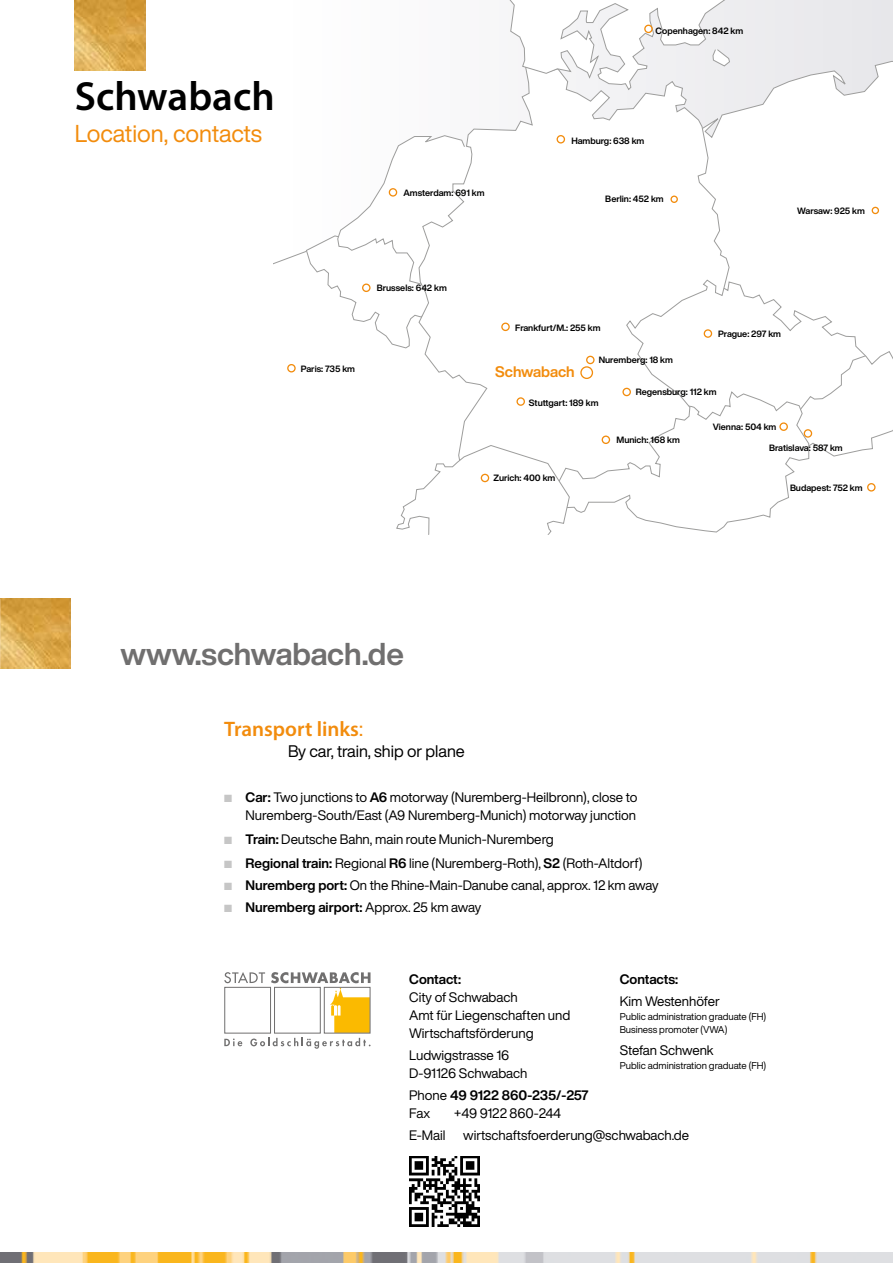
<style>
.page{position:relative;width:893px;height:1263px;background:#fff}
.page>*{position:absolute;margin:0;border:0;box-sizing:border-box;transform-origin:0 0}
.t1{font:600 40.8px "Myriad Pro";color:#000}
.t2{font:700 31.05px "Helvetica Now Display";color:#706f6f}
.t3{font:24px "Helvetica Now Display";letter-spacing:-.005em;color:#f28c0d}
.t4{font:600 21px "Myriad Pro";color:#f28c0d}
.t5{font:16.5px "Helvetica Now Display";color:#000}
.t6{font:700 15px "Helvetica Now Display";letter-spacing:-.005em;color:#f28c0d}
.t7{font:13.5px/18px "Helvetica Now Display";color:#000}
.t8{font:700 13.5px/18px "Helvetica Now Display";letter-spacing:-.005em;color:#000}
.t9{font:9.75px/13.5px "Helvetica Now Display";color:#000}
.t10{font:700 9px "Helvetica Now Display";letter-spacing:-.005em;color:#000}
.s1{font-family:"Helvetica Now Display";font-weight:400}
.s2{color:#c6c6c6}
.s3{font-weight:700}
.s4{font-weight:400}
</style>
<div class="page">
<div style="left:733px;top:0;width:160px;height:61px;background:#eaeaed"></div>
<img style="left:409px;top:1156px;width:71px;height:71px">
<svg style="left:224px;top:972px;width:147px;height:77px"></svg>
<img style="left:0;top:1253px;width:893px;height:10px">
<img style="left:0;top:598px;width:70px;height:71px">
<img style="left:75px;top:1px;width:70px;height:70px">
<hr style="left:75px;top:0;width:70px;height:1px;background:#000">
<svg style="left:729px;top:61px;width:164px;height:53px"></svg>
<svg style="left:467px;top:90px;width:262px;height:45px"></svg>
<svg style="left:509px;top:0;width:224px;height:90px"></svg>
<div style="left:644px;top:25px;width:9px;height:8px;border:1px solid #f28c0d;border-radius:50%"></div>
<svg style="left:273px;top:135px;width:620px;height:400px"></svg>
<h1 class="t1" style="left:75px;top:70px;width:201px">Schwabach</h1>
<h3 class="t3" style="left:75px;top:117px;width:189px">Location, contacts</h3>
<p class="t10" style="left:656px;top:24px;width:89px">Copenhagen: 842 km</p>
<p class="t10" style="left:403px;top:187px;width:83px">Amsterdam: 691 km</p>
<p class="t10" style="left:571px;top:134px;width:75px">Hamburg: 638 km</p>
<p class="t10" style="left:605px;top:193px;width:60px">Berlin: 452 km</p>
<p class="t10" style="left:797px;top:204px;width:69px">Warsaw: 925 km</p>
<p class="t10" style="left:377px;top:282px;width:72px">Brussels: 642 km</p>
<p class="t10" style="left:301px;top:363px;width:56px">Paris: 735 km</p>
<p class="t10" style="left:515px;top:322px;width:87px">Frankfurt/M.: 255 km</p>
<p class="t6" style="left:495px;top:361px;width:81px">Schwabach</p>
<p class="t10" style="left:599px;top:354px;width:76px">Nuremberg: 18 km</p>
<p class="t10" style="left:718px;top:327px;width:64px">Prague: 297 km</p>
<p class="t10" style="left:529px;top:396px;width:71px">Stuttgart: 189 km</p>
<p class="t10" style="left:493px;top:472px;width:63px">Zurich: 400 km</p>
<p class="t10" style="left:636px;top:385px;width:82px">Regensburg: 112 km</p>
<p class="t10" style="left:617px;top:434px;width:65px">Munich: 168 km</p>
<p class="t10" style="left:713px;top:421px;width:65px">Vienna: 504 km</p>
<p class="t10" style="left:769px;top:441px;width:75px">Bratislava: 587 km</p>
<p class="t10" style="left:790px;top:481px;width:74px">Budapest: 752 km</p>
<h2 class="t2" style="left:120px;top:633px;width:285px">www.schwabach.de</h2>
<h3 class="t4" style="left:224px;top:716px;width:140px">Transport links<span class="s1">:</span></h3>
<p class="t5" style="left:288px;top:740px;width:178px">By car, train, ship or plane</p>
<p class="t7" style="left:224px;top:788px;width:415px;text-align:right"><span class="s2">■</span> <span class="s3">Car:</span> Two junctions to <span class="s3">A6</span> motorway (Nuremberg-Heilbronn), close to<br>Nuremberg-South/East (A9 Nuremberg-Munich) motorway junction</p>
<p class="t7" style="left:224px;top:830px;width:331px"><span class="s2">■</span> <span class="s3">Train:</span> Deutsche Bahn, main route Munich-Nuremberg</p>
<p class="t7" style="left:224px;top:854px;width:420px"><span class="s2">■</span> <span class="s3">Regional train:</span> Regional <span class="s3">R6</span> line (Nuremberg-Roth), <span class="s3">S2</span> (Roth-Altdorf)</p>
<p class="t7" style="left:224px;top:876px;width:436px"><span class="s2">■</span> <span class="s3">Nuremberg port:</span> On the Rhine-Main-Danube canal, approx. 12 km away</p>
<p class="t8" style="left:224px;top:899px;width:258px"><span class="s2">■</span> Nuremberg airport: <span class="s4">Approx. 25 km away</span></p>
<p class="t8" style="left:409px;top:970px;width:53px">Contact:</p>
<p class="t7" style="left:409px;top:988px;width:163px">City of Schwabach<br>Amt für Liegenschaften und<br>Wirtschaftsförderung</p>
<p class="t7" style="left:409px;top:1046px;width:120px">Ludwigstrasse 16<br>D-91126 Schwabach</p>
<p class="t8" style="left:409px;top:1086px;width:181px"><span class="s4">Phone</span> 49 9122 860-235/-257<br><span class="s4">Fax</span></p>
<p class="t7" style="left:454px;top:1104px;width:108px">+49 9122 860-244</p>
<p class="t8" style="left:620px;top:970px;width:60px">Contacts:</p>
<p class="t7" style="left:620px;top:992px;width:102px">Kim Westenhöfer</p>
<p class="t9" style="left:620px;top:1009px;width:148px">Public administration graduate (FH)<br>Business promoter (VWA)</p>
<p class="t7" style="left:620px;top:1041px;width:95px">Stefan Schwenk</p>
<p class="t9" style="left:620px;top:1058px;width:148px">Public administration graduate (FH)</p>
<p class="t7" style="left:409px;top:1126px;width:38px">E-Mail</p>
<p class="t7" style="left:463px;top:1126px;width:227px">wirtschaftsfoerderung@schwabach.de</p>
</div>
